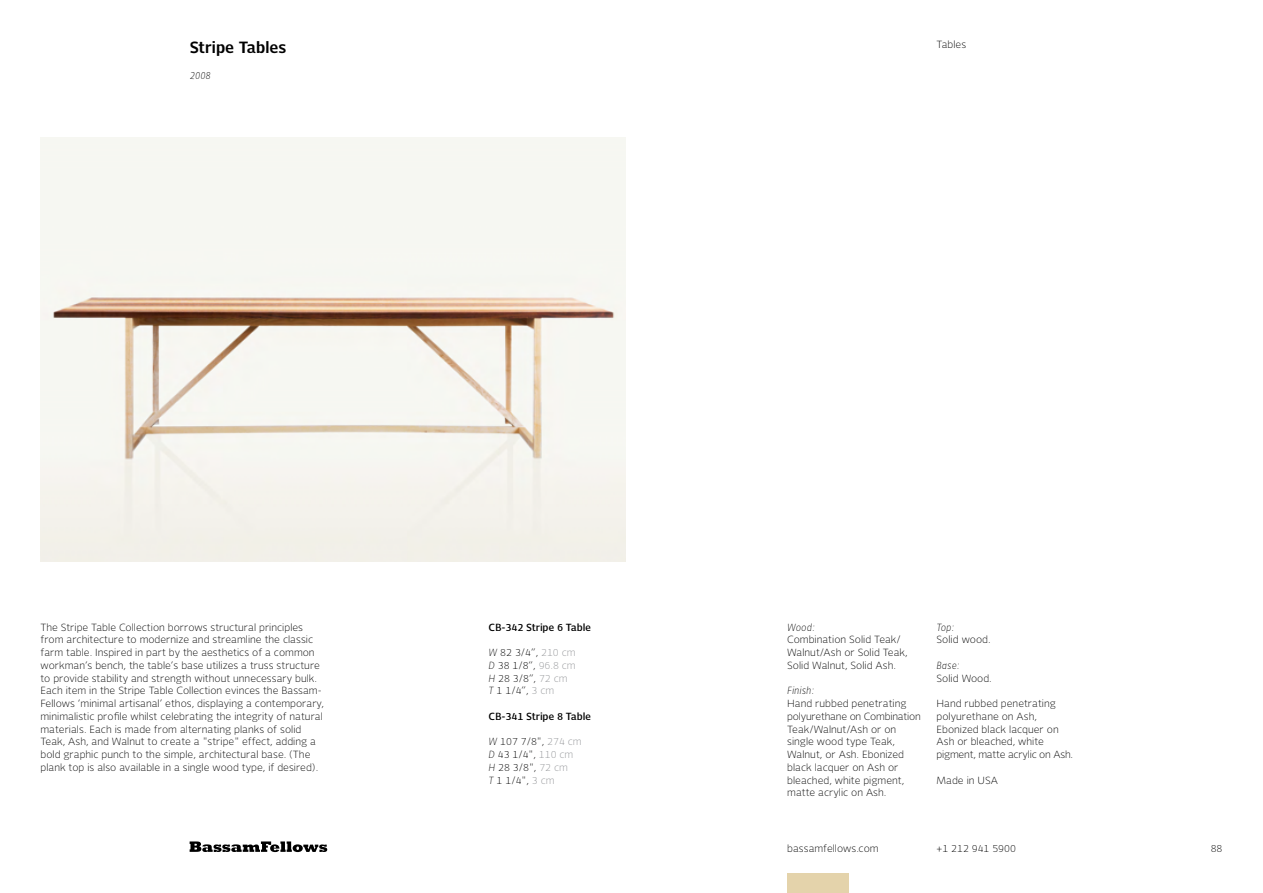
<style>
.page{position:relative;width:1263px;height:893px;background:#fff}
.page>*{position:absolute;margin:0;border:0;box-sizing:border-box;transform-origin:0 0}
.t1{font:700 16.5px "New Libris";color:#000}
.t2{font:300 10.5px/12.8px "New Libris";color:#000}
.t3{font:600 10.5px "New Libris";color:#000}
.t4{font:italic 300 10.5px "New Libris";color:#000}
.s1{font-style:italic}
.s2{color:#939598}
</style>
<div class="page">
<svg style="left:190px;top:841px;width:137px;height:11px"></svg>
<div style="left:787px;top:873px;width:62px;height:20px;background:#e4d3ab"></div>
<img style="left:40px;top:137px;width:585px;height:424px">
<h1 class="t1" style="left:190px;top:38px;width:98px">Stripe Tables</h1>
<p class="t2" style="left:936px;top:38px;width:31px">Tables</p>
<p class="t4" style="left:190px;top:69px;width:22px">2008</p>
<p class="t2" style="left:41px;top:620px;width:285px">The Stripe Table Collection borrows structural principles from architecture to modernize and streamline the classic farm table. Inspired in part by the aesthetics of a common workman’s bench, the table’s base utilizes a truss structure to provide stability and strength without unnecessary bulk.<br>Each item in the Stripe Table Collection evinces the Bassam-Fellows ‘minimal artisanal’ ethos, displaying a contemporary, minimalistic profile whilst celebrating the integrity of natural materials. Each is made from alternating planks of solid Teak, Ash, and Walnut to create a "stripe" effect, adding a bold graphic punch to the simple, architectural base. (The plank top is also available in a single wood type, if desired).</p>
<p class="t3" style="left:488px;top:621px;width:104px">CB-342 Stripe 6 Table</p>
<p class="t2" style="left:488px;top:646px;width:89px"><span class="s1">W</span> 82 3/4”, <span class="s2">210 cm<br></span><span class="s1">D</span> 38 1/8”, <span class="s2">96.8 cm<br></span><span class="s1">H</span> 28 3/8”, <span class="s2">72 cm<br></span><span class="s1">T</span> 1 1/4”, <span class="s2">3 cm</span></p>
<p class="t3" style="left:488px;top:710px;width:104px">CB-341 Stripe 8 Table</p>
<p class="t2" style="left:488px;top:735px;width:95px"><span class="s1">W</span> 107 7/8", <span class="s2">274 cm<br></span><span class="s1">D</span> 43 1/4", <span class="s2">110 cm<br></span><span class="s1">H</span> 28 3/8", <span class="s2">72 cm<br></span><span class="s1">T</span> 1 1/4", <span class="s2">3 cm</span></p>
<p class="t4" style="left:787px;top:621px;width:29px">Wood:</p>
<p class="t2" style="left:787px;top:633px;width:122px">Combination Solid Teak/<br>Walnut/Ash or Solid Teak,<br>Solid Walnut, Solid Ash.</p>
<p class="t4" style="left:787px;top:685px;width:29px">Finish:</p>
<p class="t2" style="left:787px;top:697px;width:135px">Hand rubbed penetrating polyurethane on Combination<br>Teak/Walnut/Ash or on single wood type Teak,<br>Walnut, or Ash. Ebonized black lacquer on Ash or bleached, white pigment, matte acrylic on Ash.</p>
<p class="t4" style="left:936px;top:621px;width:19px">Top:</p>
<p class="t2" style="left:936px;top:633px;width:56px">Solid wood.</p>
<p class="t4" style="left:936px;top:659px;width:25px">Base:</p>
<p class="t2" style="left:936px;top:671px;width:57px">Solid Wood.</p>
<p class="t2" style="left:936px;top:697px;width:138px">Hand rubbed penetrating polyurethane on Ash,<br>Ebonized black lacquer on<br>Ash or bleached, white pigment, matte acrylic on Ash.</p>
<p class="t2" style="left:936px;top:773px;width:63px">Made in USA</p>
<p class="t2" style="left:787px;top:842px;width:93px">bassamfellows.com</p>
<p class="t2" style="left:936px;top:842px;width:81px">+1 212 941 5900</p>
<p class="t2" style="left:1211px;top:842px;width:13px">88</p>
</div>
